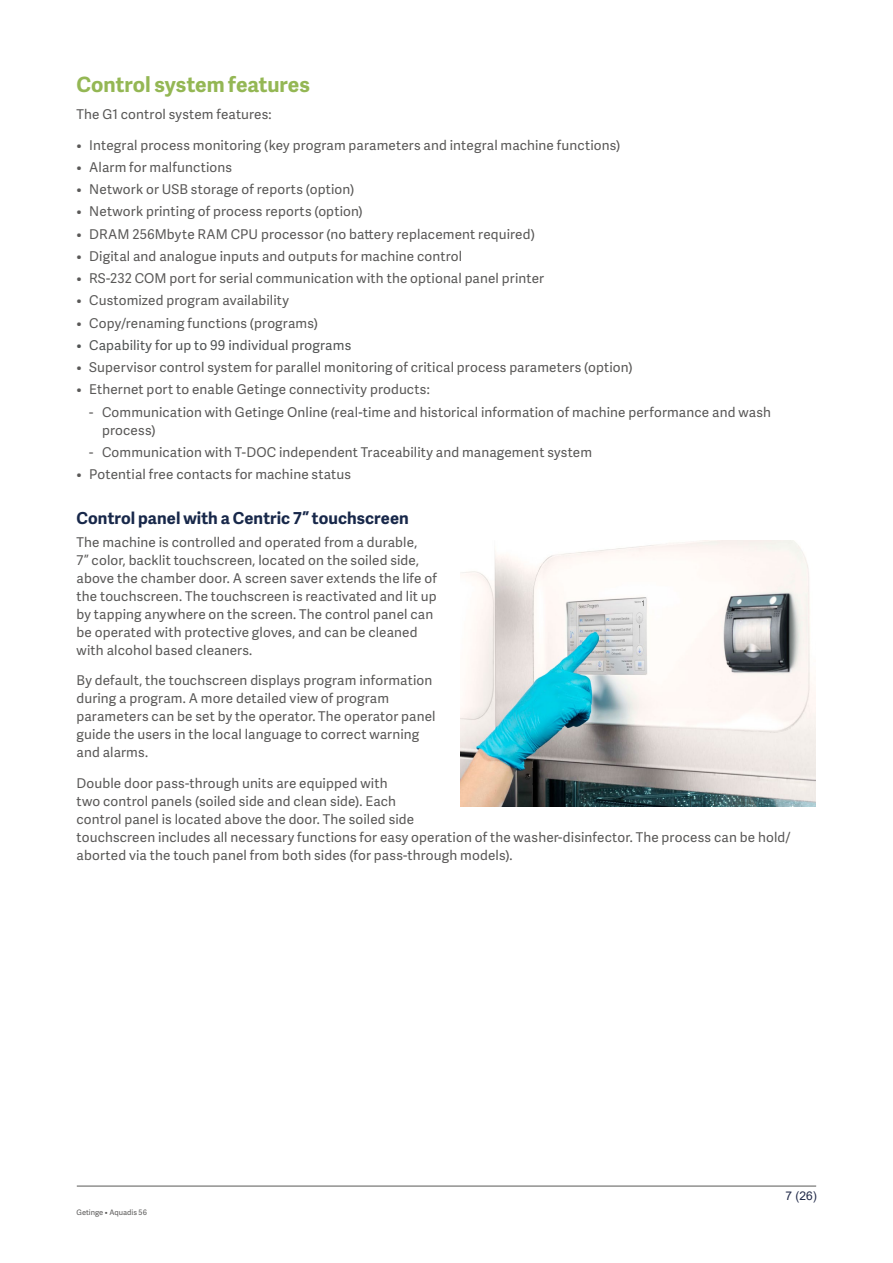
<style>
.page{position:relative;width:893px;height:1263px;background:#fff}
.page>*{position:absolute;margin:0;border:0;box-sizing:border-box;transform-origin:0 0}
.t1{font:700 21px "Adelle Sans";color:#94b754}
.t2{font:700 16.5px "Adelle Sans";letter-spacing:.005em;color:#18284a}
.t3{font:13.5px/18px "Adelle Sans";letter-spacing:.01em;color:#595857}
.t4{font:13.5px "Adelle Sans";letter-spacing:.01em;color:#505353}
.t5{font:12px "Arial";color:#202948}
.t6{font:7.5px "Adelle Sans";letter-spacing:-.005em;color:#595857}
</style>
<div class="page">
<hr style="left:77px;top:1186px;width:739px;height:1px;background:#595857">
<img style="left:460px;top:540px;width:355px;height:267px">
<h1 class="t1" style="left:77px;top:70px;width:235px">Control system features</h1>
<p class="t3" style="left:77px;top:105px;width:197px">The G1 control system features:</p>
<p class="t3" style="left:77px;top:135px;width:545px">• I ntegral process monitoring (key program parameters and integral machine functions)</p>
<p class="t3" style="left:77px;top:158px;width:157px">• Alarm for malfunctions</p>
<p class="t3" style="left:77px;top:180px;width:279px">• Network or U SB storage of reports (option)</p>
<p class="t3" style="left:77px;top:202px;width:288px">• Network printing of process reports (option)</p>
<p class="t3" style="left:77px;top:224px;width:460px">• DRAM 256Mbyte RAM CPU processor (no battery replacement required)</p>
<p class="t3" style="left:77px;top:247px;width:387px">• Digital and analogue inputs and outputs for machine control</p>
<p class="t3" style="left:77px;top:269px;width:469px">• RS-232 COM port for serial communication with the optional panel printer</p>
<p class="t3" style="left:77px;top:291px;width:214px">• Customized program availability</p>
<p class="t3" style="left:77px;top:313px;width:243px">• Copy/renaming functions (programs)</p>
<p class="t4" style="left:77px;top:335px;width:276px">• Capability for up to 99 individual programs</p>
<p class="t3" style="left:77px;top:358px;width:558px">• Supervisor control system for parallel monitoring of critical process parameters (option)</p>
<p class="t3" style="left:77px;top:380px;width:355px">• Ethernet port to enable Getinge connectivity products:</p>
<p class="t3" style="left:102px;top:402px;width:670px;text-indent:-13px">- Communication with Getinge Online (real-time and historical information of machine performance and wash process)</p>
<p class="t3" style="left:89px;top:443px;width:504px">- Communication with T-DOC independent Traceability and management system</p>
<p class="t3" style="left:77px;top:465px;width:276px">• Potential free contacts for machine status</p>
<p class="t2" style="left:77px;top:506px;width:334px">Control panel with a Centric 7” touchscreen</p>
<p class="t3" style="left:77px;top:532px;width:362px">The machine is controlled and operated from a durable,<br>7” color, backlit touchscreen, located on the soiled side, above the chamber door. A screen saver extends the life of the touchscreen. The touchscreen is reactivated and lit up by tapping anywhere on the screen. The control panel can be operated with protective gloves, and can be cleaned with alcohol based cleaners.</p>
<p class="t3" style="left:77px;top:671px;width:360px">By default, the touchscreen displays program information during a program. A more detailed view of program parameters can be set by the operator. The operator panel guide the users in the local language to correct warning and alarms.</p>
<p class="t3" style="left:77px;top:774px;width:715px">Double door pass-through units are equipped with<br>two control panels (soiled side and clean side). Each<br>control panel is located above the door. The soiled side<br>touchscreen includes all necessary functions for easy operation of the washer-disinfector. The process can be hold/ aborted via the touch panel from both sides (for pass-through models).</p>
<p class="t6" style="left:77px;top:1207px;width:72px">Getinge • Aquadis 56</p>
<p class="t5" style="left:786px;top:1187px;width:33px">7 (26)</p>
</div>
